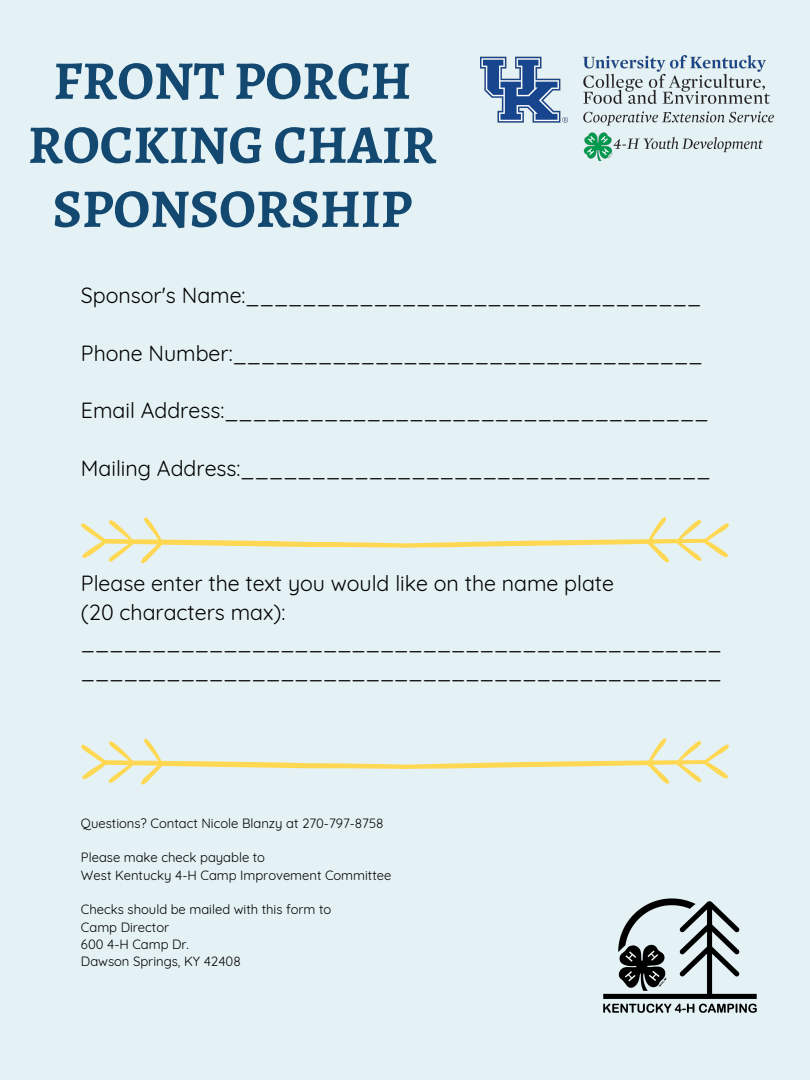
<style>
.page{position:relative;width:810px;height:1080px;background:#e5f2f5}
.page>*{position:absolute;margin:0;border:0;box-sizing:border-box;transform-origin:0 0}
.t1{font:700 54.44px/64.1px "Alegreya";color:#134870;text-align:center}
.t2{font:21.38px/28.8px "Quicksand";color:#000}
.t3{font:13.06px/17.3px "Quicksand";color:#000}
</style>
<div class="page">
<img style="left:481px;top:56px;width:292px;height:105px">
<svg style="left:81px;top:517px;width:648px;height:47px"></svg>
<svg style="left:81px;top:738px;width:648px;height:47px"></svg>
<img style="left:603px;top:898px;width:154px;height:115px">
<h1 class="t1" style="left:28px;top:48px;width:410px">FRONT PORCH<br>ROCKING CHAIR<br>SPONSORSHIP</h1>
<p class="t2" style="left:81px;top:281px;width:622px">Sponsor's Name:________________________________</p>
<p class="t2" style="left:81px;top:338px;width:623px">Phone Number:_________________________________</p>
<p class="t2" style="left:81px;top:396px;width:629px">Email Address:__________________________________</p>
<p class="t2" style="left:81px;top:454px;width:631px">Mailing Address:_________________________________</p>
<p class="t2" style="left:81px;top:569px;width:642px">Please enter the text you would like on the name plate<br>(20 characters max): _____________________________________________ _____________________________________________</p>
<p class="t3" style="left:81px;top:814px;width:304px">Questions? Contact Nicole Blanzy at 270-797-8758</p>
<p class="t3" style="left:81px;top:849px;width:312px">Please make check payable to<br>West Kentucky 4-H Camp Improvement Committee</p>
<p class="t3" style="left:81px;top:901px;width:252px">Checks should be mailed with this form to<br>Camp Director<br>600 4-H Camp Dr.<br>Dawson Springs, KY 42408</p>
</div>
